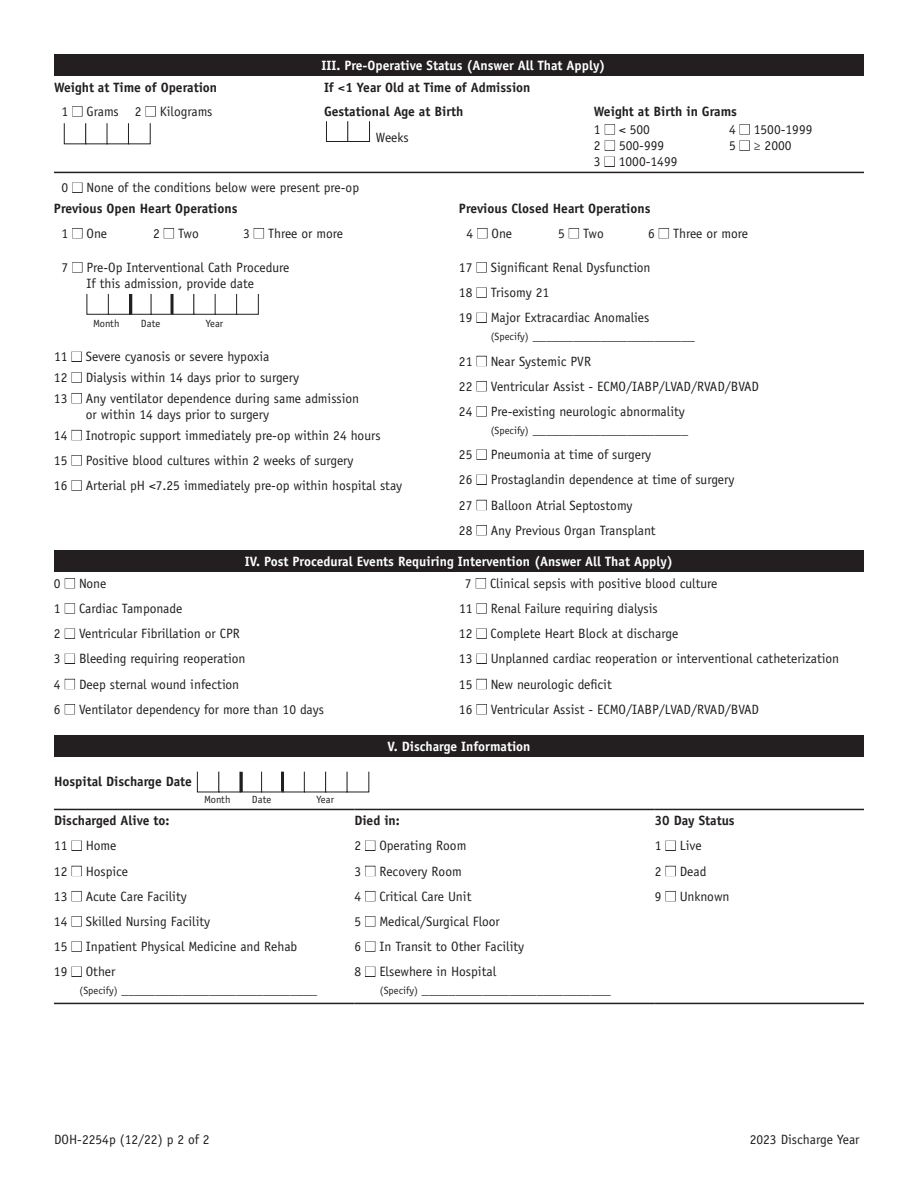
<style>
.page{position:relative;width:918px;height:1188px;background:#fff}
.page>*{position:absolute;margin:0;border:0;box-sizing:border-box;transform-origin:0 0}
.t1{font:13.5px/25.2px "Officina Sans Std";color:#231f20}
.t2{font:700 13.5px/18.5px "Officina Sans Std";color:#231f20}
.t3{font:700 13.5px "Officina Sans Std";color:#fff}
.t4{font:10.5px "Officina Sans Std";color:#231f20}
.s1{font-weight:400}
.s2{font-weight:700}
.s3{font-size:10.5px}
</style>
<div class="page">
<div style="left:54px;top:54px;width:810px;height:22px;background:#231f20"></div>
<hr style="left:54px;top:172px;width:270px;height:1px;background:#231f20">
<hr style="left:324px;top:172px;width:270px;height:1px;background:#231f20">
<hr style="left:594px;top:172px;width:135px;height:1px;background:#231f20">
<hr style="left:729px;top:172px;width:135px;height:1px;background:#231f20">
<div style="left:64px;top:122px;width:22px;height:22px;border:1px solid #231f20"></div>
<div style="left:85px;top:122px;width:23px;height:22px;border:1px solid #231f20"></div>
<div style="left:128px;top:122px;width:23px;height:22px;border:1px solid #231f20"></div>
<hr style="left:62px;top:120px;width:91px;height:3px;background:#fff">
<div style="left:326px;top:119px;width:23px;height:23px;border:1px solid #231f20"></div>
<div style="left:347px;top:119px;width:23px;height:23px;border:1px solid #231f20"></div>
<hr style="left:324px;top:118px;width:48px;height:3px;background:#fff">
<div style="left:87px;top:292px;width:22px;height:23px;border:1px solid #231f20"></div>
<div style="left:108px;top:292px;width:22px;height:23px;border:1px solid #231f20"></div>
<div style="left:129px;top:292px;width:23px;height:23px;border:1px solid #231f20"></div>
<div style="left:151px;top:292px;width:22px;height:23px;border:1px solid #231f20"></div>
<div style="left:172px;top:292px;width:23px;height:23px;border:1px solid #231f20"></div>
<div style="left:193px;top:292px;width:23px;height:23px;border:1px solid #231f20"></div>
<div style="left:215px;top:292px;width:22px;height:23px;border:1px solid #231f20"></div>
<div style="left:236px;top:292px;width:23px;height:23px;border:1px solid #231f20"></div>
<hr style="left:129px;top:294px;width:3px;height:20px;background:#231f20">
<hr style="left:171px;top:293px;width:3px;height:21px;background:#231f20">
<hr style="left:86px;top:291px;width:174px;height:3px;background:#fff">
<div style="left:54px;top:550px;width:810px;height:22px;background:#231f20"></div>
<div style="left:54px;top:735px;width:810px;height:22px;background:#231f20"></div>
<hr style="left:54px;top:809px;width:300px;height:1px;background:#231f20">
<hr style="left:354px;top:809px;width:301px;height:1px;background:#231f20">
<hr style="left:655px;top:809px;width:209px;height:1px;background:#231f20">
<hr style="left:54px;top:1003px;width:300px;height:1px;background:#231f20">
<hr style="left:354px;top:1003px;width:301px;height:1px;background:#231f20">
<hr style="left:655px;top:1003px;width:209px;height:1px;background:#231f20">
<div style="left:197px;top:770px;width:23px;height:22px;border:1px solid #231f20"></div>
<div style="left:218px;top:770px;width:23px;height:22px;border:1px solid #231f20"></div>
<div style="left:261px;top:770px;width:23px;height:22px;border:1px solid #231f20"></div>
<div style="left:304px;top:770px;width:22px;height:22px;border:1px solid #231f20"></div>
<div style="left:325px;top:770px;width:23px;height:22px;border:1px solid #231f20"></div>
<hr style="left:240px;top:771px;width:3px;height:21px;background:#231f20">
<hr style="left:281px;top:771px;width:3px;height:21px;background:#231f20">
<hr style="left:196px;top:769px;width:174px;height:3px;background:#fff">
<p class="t3" style="left:321px;top:57px;width:286px">III. Pre-Operative Status (Answer All That Apply)</p>
<p class="t2" style="left:54px;top:78px;width:165px">Weight at Time of Operation</p>
<p class="t2" style="left:324px;top:78px;width:208px">If &lt;1 Year Old at Time of Admission</p>
<p class="t1" style="left:62px;top:99px;width:153px">1 ■ Grams 2 ■ Kilograms</p>
<p class="t2" style="left:324px;top:102px;width:141px">Gestational Age at Birth</p>
<p class="t1" style="left:376px;top:125px;width:34px">Weeks</p>
<p class="t2" style="left:594px;top:102px;width:144px">Weight at Birth in Grams<br><span class="s1">1</span> ■ <span class="s1">&lt; 500</span></p>
<p class="t1" style="left:594px;top:138px;width:85px;line-height:16.2px">2 ■ 500-999<br>3 ■ 1000-1499</p>
<p class="t1" style="left:729px;top:121px;width:85px;line-height:16.2px">4 ■ 1500-1999<br>5 ■ ≥ 2000</p>
<p class="t1" style="left:54px;top:178px;width:307px;line-height:20.2px;text-indent:8px">0 ■ None of the conditions below were present pre-op<br><span class="s2">Previous Open Heart Operations</span></p>
<p class="t1" style="left:61px;top:221px;width:47px">1 ■ One</p>
<p class="t1" style="left:153px;top:221px;width:47px">2 ■ Two</p>
<p class="t1" style="left:243px;top:221px;width:102px">3 ■ Three or more</p>
<p class="t1" style="left:87px;top:259px;width:204px;line-height:16.2px;text-indent:-25px">7 ■ Pre-Op Interventional Cath Procedure<br>If this admission, provide date</p>
<p class="t4" style="left:93px;top:318px;width:28px">Month</p>
<p class="t4" style="left:141px;top:318px;width:21px">Date</p>
<p class="t4" style="left:206px;top:318px;width:19px">Year</p>
<p class="t1" style="left:54px;top:347px;width:307px;line-height:20.7px">11 ■ Severe cyanosis or severe hypoxia<br>12 ■ Dialysis within 14 days prior to surgery<br>13 ■ Any ventilator dependence during same admission</p>
<p class="t1" style="left:54px;top:404px;width:328px;line-height:20.7px;text-indent:32px">or within 14 days prior to surgery<br>14 ■ Inotropic support immediately pre-op within 24 hours</p>
<p class="t1" style="left:54px;top:448px;width:350px">15 ■ Positive blood cultures within 2 weeks of surgery<br>16 ■ Arterial pH &lt;7.25 immediately pre-op within hospital stay</p>
<p class="t2" style="left:467px;top:195px;width:186px;line-height:25.2px;text-indent:-8px">Previous Closed Heart Operations<br><span class="s1">4</span> ■ <span class="s1">One</span></p>
<p class="t1" style="left:558px;top:221px;width:47px">5 ■ Two</p>
<p class="t1" style="left:648px;top:221px;width:102px">6 ■ Three or more</p>
<p class="t1" style="left:459px;top:255px;width:193px">17 ■ Significant Renal Dysfunction<br>18 ■ Trisomy 21<br>19 ■ Major Extracardiac Anomalies</p>
<p class="t1" style="left:459px;top:323px;width:302px;text-indent:32px"><span class="s3">(Specify)</span> ________________________<br>21 ■ Near Systemic PVR<br>22 ■ Ventricular Assist - ECMO/IABP/LVAD/RVAD/BVAD 24 ■ Pre-existing neurologic abnormality</p>
<p class="t1" style="left:459px;top:417px;width:277px;text-indent:32px"><span class="s3">(Specify)</span> _______________________<br>25 ■ Pneumonia at time of surgery<br>26 ■ Prostaglandin dependence at time of surgery 27 ■ Balloon Atrial Septostomy<br>28 ■ Any Previous Organ Transplant</p>
<p class="t3" style="left:245px;top:553px;width:430px">IV. Post Procedural Events Requiring Intervention (Answer All That Apply)</p>
<p class="t1" style="left:54px;top:571px;width:272px">0 ■ None<br>1 ■ Cardiac Tamponade<br>2 ■ Ventricular Fibrillation or CPR<br>3 ■ Bleeding requiring reoperation<br>4 ■ Deep sternal wound infection<br>6 ■ Ventilator dependency for more than 10 days</p>
<p class="t1" style="left:459px;top:571px;width:382px;text-indent:6px">7 ■ Clinical sepsis with positive blood culture<br>11 ■ Renal Failure requiring dialysis<br>12 ■ Complete Heart Block at discharge<br>13 ■ Unplanned cardiac reoperation or interventional catheterization 15 ■ New neurologic deficit<br>16 ■ Ventricular Assist - ECMO/IABP/LVAD/RVAD/BVAD</p>
<p class="t3" style="left:387px;top:738px;width:145px">V. Discharge Information</p>
<p class="t2" style="left:54px;top:772px;width:139px">Hospital Discharge Date</p>
<p class="t4" style="left:204px;top:794px;width:28px">Month</p>
<p class="t4" style="left:252px;top:794px;width:21px">Date</p>
<p class="t4" style="left:316px;top:794px;width:19px">Year</p>
<p class="t1" style="left:54px;top:808px;width:245px"><span class="s2">Discharged Alive to:<br></span>11 ■ Home<br>12 ■ Hospice<br>13 ■ Acute Care Facility<br>14 ■ Skilled Nursing Facility<br>15 ■ Inpatient Physical Medicine and Rehab<br>19 ■ Other</p>
<p class="t1" style="left:80px;top:977px;width:239px"><span class="s3">(Specify)</span> _____________________________</p>
<p class="t1" style="left:354px;top:808px;width:171px"><span class="s2">Died in:<br></span>2 ■ Operating Room<br>3 ■ Recovery Room<br>4 ■ Critical Care Unit<br>5 ■ Medical/Surgical Floor<br>6 ■ In Transit to Other Facility<br>8 ■ Elsewhere in Hospital</p>
<p class="t1" style="left:380px;top:977px;width:233px"><span class="s3">(Specify)</span> ____________________________</p>
<p class="t1" style="left:655px;top:808px;width:81px"><span class="s2">30 Day Status<br></span>1 ■ Live<br>2 ■ Dead<br>9 ■ Unknown</p>
<p class="t1" style="left:54px;top:1127px;width:157px">DOH-2254p (12/22) p 2 of 2</p>
<p class="t1" style="left:750px;top:1127px;width:111px">2023 Discharge Year</p>
</div>
